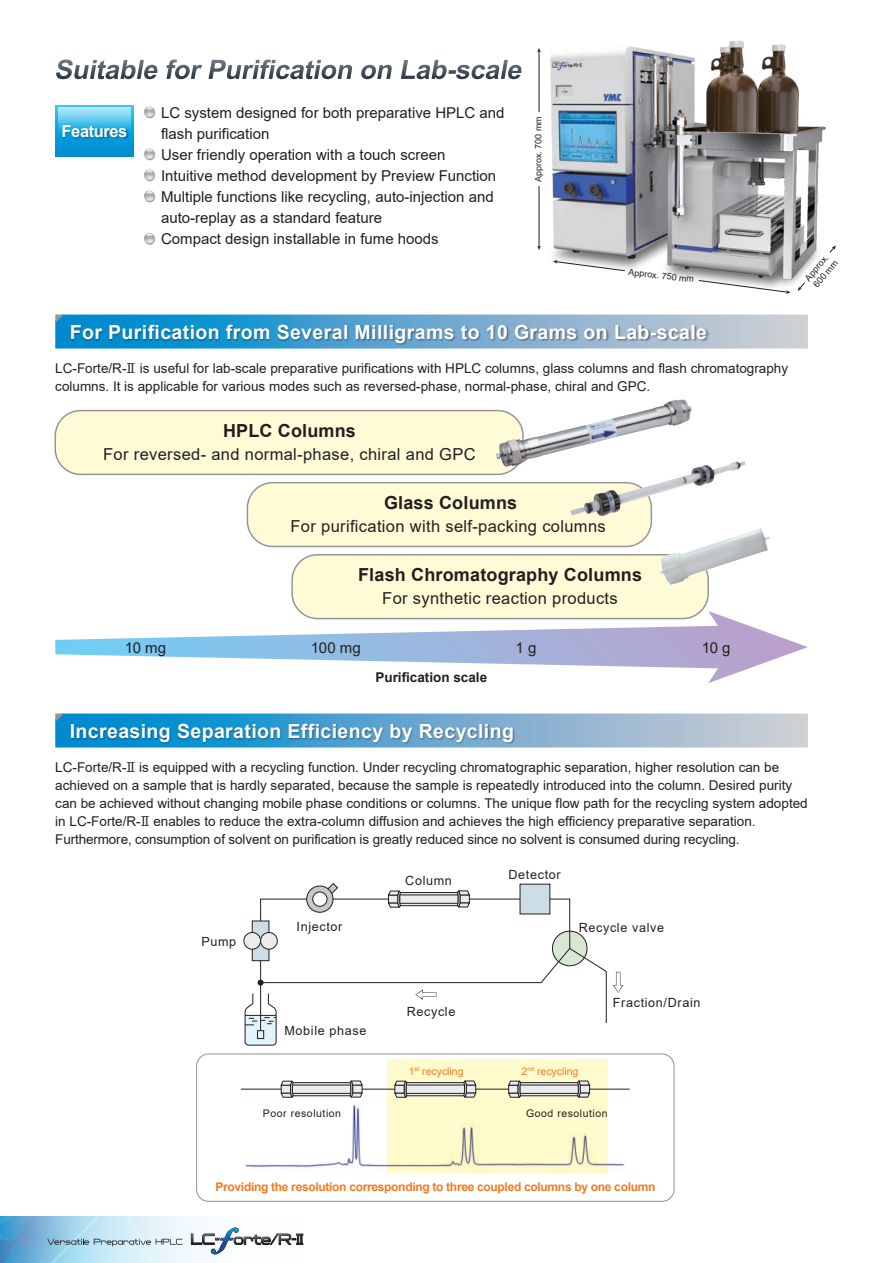
<style>
.page{position:relative;width:893px;height:1263px;background:#fff}
.page>*{position:absolute;margin:0;border:0;box-sizing:border-box;transform-origin:0 0}
.t1{font:700 19.5px "Arial";letter-spacing:.02em;color:#fff}
.t2{font:700 18px "Arial";letter-spacing:.01em;color:#231f20}
.t3{font:16.5px "Arial";letter-spacing:.02em;color:#231f20}
.t4{font:700 16.5px "Arial";letter-spacing:-.025em;color:#fff}
.t5{font:15px/21px "Arial";color:#231f20}
.t6{font:13.5px/18px "Arial";color:#231f20}
.t7{font:700 13.5px "Arial";color:#231f20}
.t8{font:12.6px "Arial";letter-spacing:.05em;color:#231f20}
.t9{font:700 12px "Arial";letter-spacing:-.025em;color:#f47921}
.t10{font:10.5px "Arial";letter-spacing:.05em;color:#231f20}
.t11{font:10.5px "Arial";color:#f47921}
.t12{font:9px/10.5px "Arial";color:#231f20}
.s1{font-family:"Gothic BBB Pr 6 N";font-weight:500}
</style>
<div class="page">
<svg style="left:0;top:1216px;width:304px;height:47px"></svg>
<div style="left:55px;top:411px;width:468px;height:63px;background:#fffbd6;border-radius:25px"></div>
<div style="left:55px;top:410px;width:469px;height:65px;border:1px solid #939598;border-radius:25px"></div>
<div style="left:247px;top:483px;width:404px;height:63px;background:#fffbd6;border-radius:25px"></div>
<div style="left:247px;top:482px;width:405px;height:65px;border:1px solid #939598;border-radius:25px"></div>
<div style="left:292px;top:555px;width:416px;height:63px;background:#fffbd6;border-radius:25px"></div>
<div style="left:291px;top:554px;width:418px;height:65px;border:1px solid #939598;border-radius:25px"></div>
<img style="left:537px;top:40px;width:289px;height:245px">
<svg style="left:55px;top:314px;width:753px;height:35px;background:#8bb9d4"></svg>
<img style="left:68px;top:320px;width:643px;height:29px">
<svg style="left:55px;top:713px;width:753px;height:34px;background:#91b8d3"></svg>
<img style="left:68px;top:719px;width:450px;height:29px">
<img style="left:496px;top:399px;width:196px;height:68px">
<img style="left:570px;top:462px;width:174px;height:55px">
<img style="left:660px;top:528px;width:110px;height:57px">
<svg style="left:698px;top:280px;width:92px;height:14px"></svg>
<svg style="left:553px;top:260px;width:72px;height:11px"></svg>
<svg style="left:829px;top:245px;width:7px;height:8px"></svg>
<svg style="left:798px;top:282px;width:7px;height:9px"></svg>
<hr style="left:539px;top:51px;width:1px;height:196px;background:#231f20">
<svg style="left:537px;top:48px;width:4px;height:4px"></svg>
<svg style="left:537px;top:246px;width:4px;height:4px"></svg>
<div style="left:531px;top:112px;width:16px;height:74px;background:#fff"></div>
<svg style="left:56px;top:60px;width:102px;height:19px"></svg>
<svg style="left:166px;top:60px;width:36px;height:19px"></svg>
<svg style="left:209px;top:60px;width:143px;height:19px"></svg>
<svg style="left:361px;top:65px;width:31px;height:14px"></svg>
<svg style="left:401px;top:60px;width:121px;height:19px"></svg>
<svg style="left:144px;top:107px;width:11px;height:12px"></svg>
<svg style="left:144px;top:149px;width:11px;height:12px"></svg>
<svg style="left:144px;top:170px;width:11px;height:12px"></svg>
<svg style="left:144px;top:191px;width:11px;height:12px"></svg>
<svg style="left:144px;top:233px;width:11px;height:12px"></svg>
<svg style="left:55px;top:105px;width:78px;height:51px"></svg>
<svg style="left:59px;top:107px;width:71px;height:26px"></svg>
<img style="left:60px;top:121px;width:71px;height:26px">
<svg style="left:55px;top:611px;width:753px;height:72px"></svg>
<div style="left:387px;top:1059px;width:221px;height:113px;background:#fffbcc"></div>
<img style="left:244px;top:1103px;width:382px;height:70px">
<div style="left:196px;top:1053px;width:479px;height:149px;border:1px solid #939598;border-radius:12px"></div>
<hr style="left:241px;top:1089px;width:389px;height:1px;background:#231f20">
<div style="left:244px;top:932px;width:17px;height:17px;border:1px solid #231f20;border-radius:50%"></div>
<svg style="left:613px;top:972px;width:10px;height:21px"></svg>
<svg style="left:245px;top:883px;width:362px;height:162px"></svg>
<svg style="left:294px;top:1082px;width:55px;height:14px"></svg>
<hr style="left:292px;top:1093px;width:59px;height:1px;background:#231f20">
<hr style="left:292px;top:1085px;width:59px;height:1px;background:#231f20">
<svg style="left:280px;top:1080px;width:14px;height:18px"></svg>
<svg style="left:349px;top:1080px;width:14px;height:18px"></svg>
<svg style="left:407px;top:1082px;width:56px;height:14px"></svg>
<hr style="left:406px;top:1093px;width:59px;height:1px;background:#231f20">
<hr style="left:406px;top:1085px;width:59px;height:1px;background:#231f20">
<svg style="left:394px;top:1080px;width:13px;height:18px"></svg>
<svg style="left:463px;top:1080px;width:13px;height:18px"></svg>
<svg style="left:521px;top:1082px;width:56px;height:14px"></svg>
<hr style="left:520px;top:1093px;width:58px;height:1px;background:#231f20">
<hr style="left:520px;top:1085px;width:58px;height:1px;background:#231f20">
<svg style="left:508px;top:1080px;width:13px;height:18px"></svg>
<svg style="left:577px;top:1080px;width:13px;height:18px"></svg>
<svg style="left:191px;top:1227px;width:112px;height:27px"></svg>
<svg style="left:47px;top:1239px;width:136px;height:7px"></svg>
<p class="t4" style="left:62px;top:119px;width:67px">Features</p>
<p class="t5" style="left:161px;top:102px;width:345px">LC system designed for both preparative HPLC and flash purification<br>User friendly operation with a touch screen<br>Intuitive method development by Preview Function Multiple functions like recycling, auto-injection and auto-replay as a standard feature<br>Compact design installable in fume hoods</p>
<p class="t12" style="left:533px;top:182px;width:68px;rotate:-90deg">Approx. 700 mm</p>
<p class="t12" style="left:629px;top:266px;width:68px;rotate:7deg">Approx. 750 mm</p>
<h1 class="t1" style="left:70px;top:318px;width:639px">For Purification from Several Milligrams to 10 Grams on Lab-scale</h1>
<p class="t6" style="left:55px;top:359px;width:734px">LC-Forte/R-<span class="s1">Ⅱ</span> is useful for lab-scale preparative purifications with HPLC columns, glass columns and flash chromatography columns. It is applicable for various modes such as reversed-phase, normal-phase, chiral and GPC.</p>
<h2 class="t2" style="left:223px;top:418px;width:134px">HPLC Columns</h2>
<p class="t3" style="left:103px;top:443px;width:374px">For reversed- and normal-phase, chiral and GPC</p>
<h2 class="t2" style="left:384px;top:490px;width:135px">Glass Columns</h2>
<p class="t3" style="left:291px;top:515px;width:317px">For purification with self-packing columns</p>
<h2 class="t2" style="left:358px;top:562px;width:285px">Flash Chromatography Columns</h2>
<p class="t3" style="left:382px;top:587px;width:237px">For synthetic reaction products</p>
<p class="t5" style="left:125px;top:637px;width:43px">10 mg</p>
<p class="t5" style="left:311px;top:637px;width:52px">100 mg</p>
<p class="t5" style="left:516px;top:637px;width:22px">1 g</p>
<p class="t5" style="left:702px;top:637px;width:30px">10 g</p>
<p class="t7" style="left:375px;top:667px;width:113px">Purification scale</p>
<p class="t12" style="left:803px;top:276px;width:35px;rotate:-50deg">Approx.<br>600 mm</p>
<h1 class="t1" style="left:70px;top:717px;width:446px">Increasing Separation Efficiency by Recycling</h1>
<p class="t6" style="left:55px;top:758px;width:754px">LC-Forte/R-<span class="s1">Ⅱ</span> is equipped with a recycling function. Under recycling chromatographic separation, higher resolution can be achieved on a sample that is hardly separated, because the sample is repeatedly introduced into the column. Desired purity can be achieved without changing mobile phase conditions or columns. The unique flow path for the recycling system adopted in LC-Forte/R-<span class="s1">Ⅱ</span> enables to reduce the extra-column diffusion and achieves the high efficiency preparative separation.<br>Furthermore, consumption of solvent on purification is greatly reduced since no solvent is consumed during recycling.</p>
<p class="t8" style="left:201px;top:933px;width:36px">Pump</p>
<p class="t8" style="left:297px;top:917px;width:47px">Injector</p>
<p class="t8" style="left:284px;top:1022px;width:84px">Mobile phase</p>
<p class="t8" style="left:405px;top:872px;width:48px">Column</p>
<p class="t8" style="left:407px;top:1002px;width:50px">Recycle</p>
<p class="t8" style="left:509px;top:865px;width:54px">Detector</p>
<p class="t8" style="left:579px;top:918px;width:87px">Recycle valve</p>
<p class="t8" style="left:613px;top:994px;width:89px">Fraction/Drain</p>
<p class="t11" style="left:409px;top:1064px;width:56px">1<sup>st</sup> recycling</p>
<p class="t11" style="left:521px;top:1064px;width:58px">2<sup>nd</sup> recycling</p>
<p class="t10" style="left:263px;top:1106px;width:80px">Poor resolution</p>
<p class="t10" style="left:526px;top:1106px;width:83px">Good resolution</p>
<p class="t9" style="left:215px;top:1178px;width:441px">Providing the resolution corresponding to three coupled columns by one column</p>
</div>
